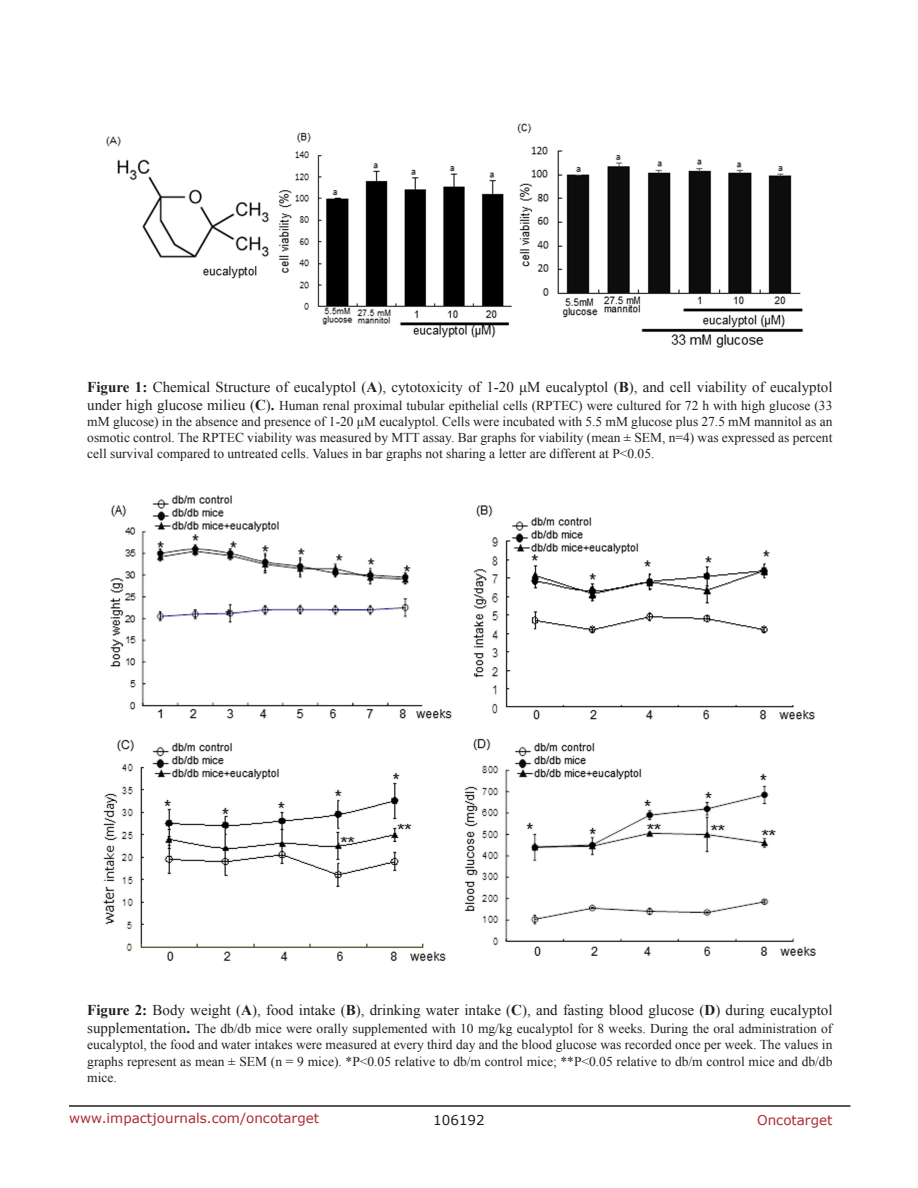
<style>
.page{position:relative;width:918px;height:1188px;background:#fff}
.page>*{position:absolute;margin:0;border:0;box-sizing:border-box;transform-origin:0 0}
.FigureText{font:15px "Times New Roman";color:#221f22}
.FigureText-2{font:13.5px/16.2px "Times New Roman";color:#221f22;text-align:justify}
.t1{font:13.5px "Verdana";color:#ac2b31}
.t2{font:13.5px "Verdana";color:#221f22}
.s1{font-weight:700}
.s2{font-size:15px}
.s3{font-weight:700;font-size:15px}
</style>
<div class="page">
<hr style="left:69px;top:1105px;width:781px;height:2px;background:#231f20">
<img style="left:103px;top:495px;width:713px;height:466px">
<img style="left:106px;top:123px;width:698px;height:225px">
<p class="FigureText" style="left:87px;top:377px;width:747px"><span class="s1">Figure 1:</span> Chemical Structure of eucalyptol (<span class="s1">A</span>), cytotoxicity of 1-20 μM eucalyptol (<span class="s1">B</span>), and cell viability of eucalyptol</p>
<p class="FigureText-2" style="left:87px;top:397px;width:747px"><span class="s2">under high glucose milieu (</span><span class="s3">C</span><span class="s2">)</span><span class="s3">.</span> Human renal proximal tubular epithelial cells (RPTEC) were cultured for 72 h with high glucose (33 mM glucose) in the absence and presence of 1-20 μM eucalyptol. Cells were incubated with 5.5 mM glucose plus 27.5 mM mannitol as an osmotic control. The RPTEC viability was measured by MTT assay. Bar graphs for viability (mean ± SEM, n=4) was expressed as percent cell survival compared to untreated cells. Values in bar graphs not sharing a letter are different at P&lt;0.05.</p>
<p class="FigureText" style="left:87px;top:1000px;width:747px"><span class="s1">Figure 2:</span> Body weight (<span class="s1">A</span>), food intake (<span class="s1">B</span>), drinking water intake (<span class="s1">C</span>), and fasting blood glucose (<span class="s1">D</span>) during eucalyptol</p>
<p class="FigureText-2" style="left:87px;top:1020px;width:747px"><span class="s2">supplementation</span><span class="s3">.</span> The db/db mice were orally supplemented with 10 mg/kg eucalyptol for 8 weeks. During the oral administration of eucalyptol, the food and water intakes were measured at every third day and the blood glucose was recorded once per week. The values in graphs represent as mean ± SEM (n = 9 mice). *P&lt;0.05 relative to db/m control mice; **P&lt;0.05 relative to db/m control mice and db/db mice.</p>
<p class="t1" style="left:69px;top:1109px;width:252px">www.impactjournals.com/oncotarget</p>
<p class="t2" style="left:433px;top:1111px;width:53px">106192</p>
<p class="t1" style="left:757px;top:1111px;width:77px">Oncotarget</p>
</div>
